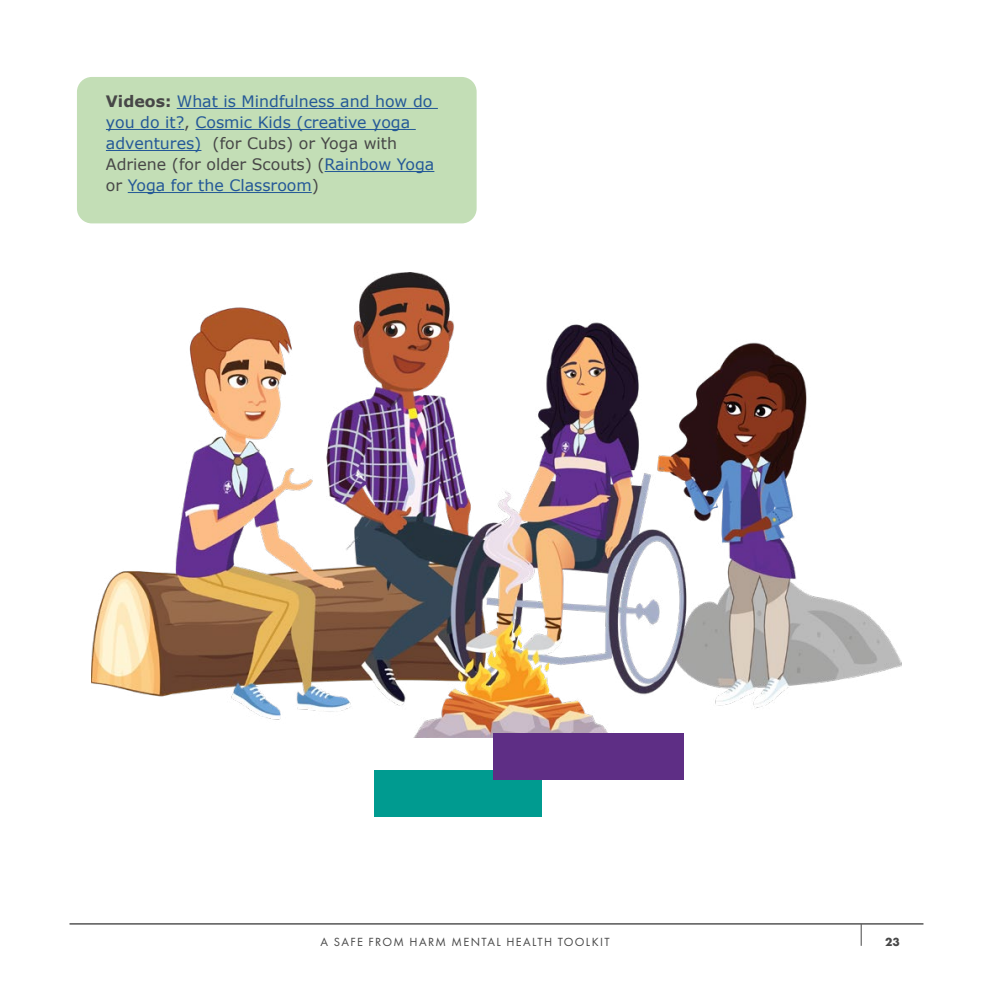
<style>
.page{position:relative;width:993px;height:993px;background:#fff}
.page>*{position:absolute;margin:0;border:0;box-sizing:border-box;transform-origin:0 0}
.t1{font:15.75px/21px "Verdana";color:#245897}
.t2{font:12.25px "Futura PT";letter-spacing:.11em;color:#474747}
.t3{font:700 12.25px "Futura PT";color:#474747}
.s1{font-weight:700;color:#474747}
.s2{color:#474747}
</style>
<div class="page">
<div style="left:77px;top:77px;width:399px;height:146px;background:#c3deb6;border-radius:15px"></div>
<hr style="left:177px;top:108px;width:261px;height:1px;background:#245897">
<hr style="left:106px;top:129px;width:78px;height:1px;background:#245897">
<hr style="left:195px;top:129px;width:220px;height:1px;background:#245897">
<hr style="left:106px;top:150px;width:95px;height:1px;background:#245897">
<hr style="left:324px;top:171px;width:110px;height:1px;background:#245897">
<hr style="left:128px;top:192px;width:183px;height:1px;background:#245897">
<img style="left:91px;top:272px;width:810px;height:464px">
<div style="left:374px;top:770px;width:168px;height:46px;background:#009b90"></div>
<div style="left:493px;top:732px;width:190px;height:47px;background:#5e2e85"></div>
<hr style="left:69px;top:923px;width:854px;height:1px;background:#000">
<svg style="left:860px;top:923px;width:1px;height:22px"></svg>
<p class="t1" style="left:106px;top:91px;width:330px"><span class="s1">Videos:</span> What is Mindfulness and how do you do it?<span class="s2">,</span> Cosmic Kids (creative yoga adventures) <span class="s2">(for Cubs) or Yoga with Adriene (for older Scouts) (</span>Rainbow Yoga <span class="s2">or</span> Yoga for the Classroom<span class="s2">)</span></p>
<p class="t2" style="left:320px;top:934px;width:290px">A SAFE FROM HARM MENTAL HEALTH TOOLKIT</p>
<p class="t3" style="left:884px;top:933px;width:16px">23</p>
</div>
